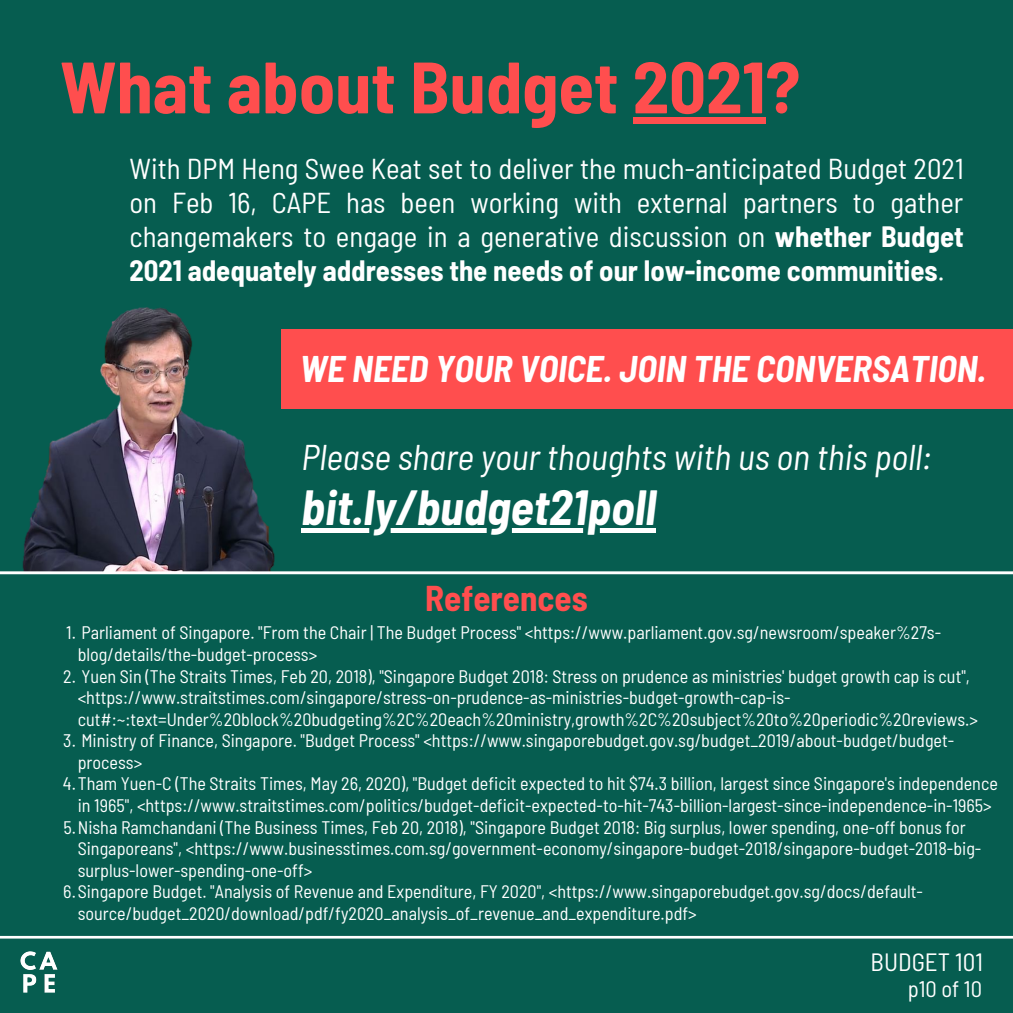
<style>
.page{position:relative;width:1013px;height:1013px;background:#fff}
.page>*{position:absolute;margin:0;border:0;box-sizing:border-box;transform-origin:0 0}
.t1{font:700 semi-condensed 72.5px "Barlow";color:#ff4e4e}
.t2{font:italic 700 semi-condensed 48.25px "Barlow";color:#fff}
.t3{font:italic 700 semi-condensed 36.25px "Barlow";color:#fff}
.t4{font:italic semi-condensed 35.75px "Barlow";color:#fff}
.t5{font:700 semi-condensed 35px "Barlow";color:#ff4e4e}
.t6{font:semi-condensed 28.75px/33.8px "Barlow";color:#fff;text-align:justify}
.t7{font:semi-condensed 25px "Barlow";color:#fff}
.t8{font:semi-condensed 22.5px "Barlow";color:#fff}
.t9{font:semi-condensed 18.12px/21.5px "Barlow";color:#fff}
.s1{font-weight:700}
</style>
<div class="page">
<div style="left:0;top:0;width:1012px;height:1012px;background:#065d50"></div>
<div style="left:633px;top:117px;width:132px;height:7px;background:#ff4e4e"></div>
<div style="left:281px;top:330px;width:731px;height:79px;background:#ff4e4e"></div>
<img style="left:22px;top:307px;width:338px;height:264px">
<svg style="left:0;top:571px;width:1012px;height:3px;background:#e4ebeb"></svg>
<svg style="left:301px;top:528px;width:355px;height:5px;fill:#fff"></svg>
<img style="left:20px;top:951px;width:38px;height:42px">
<svg style="left:0;top:935px;width:1012px;height:3px;background:#b2cdc9"></svg>
<p class="t1" style="left:60px;top:41px;width:741px">What about Budget 2021?</p>
<p class="t6" style="left:129px;top:151px;width:835px">With DPM Heng Swee Keat set to deliver the much-anticipated Budget 2021 on Feb 16, CAPE has been working with external partners to gather changemakers to engage in a generative discussion on <span class="s1">whether Budget 2021 adequately addresses the needs of our low-income communities</span>.</p>
<p class="t3" style="left:300px;top:346px;width:688px">WE NEED YOUR VOICE. JOIN THE CONVERSATION.</p>
<p class="t4" style="left:301px;top:434px;width:631px">Please share your thoughts with us on this poll:</p>
<p class="t2" style="left:301px;top:477px;width:356px">bit.ly/budget21poll</p>
<p class="t5" style="left:425px;top:575px;width:164px">References</p>
<p class="t9" style="left:78px;top:621px;width:864px;text-indent:-12px">1. Parliament of Singapore. "From the Chair | The Budget Process" &lt;https://www.parliament.gov.sg/newsroom/speaker%27s&shy;blog/details/the-budget-process&gt;</p>
<p class="t9" style="left:78px;top:664px;width:901px;text-indent:-15px">2. Yuen Sin (The Straits Times, Feb 20, 2018), "Singapore Budget 2018: Stress on prudence as ministries' budget growth cap is cut", &lt;https://www.straitstimes.com/singapore/stress-on-prudence-as-ministries-budget-growth-cap-is&shy;cut#:~:text=Under%20block%20budgeting%2C%20each%20ministry,growth%2C%20subject%20to%20periodic%20reviews.&gt;</p>
<p class="t9" style="left:78px;top:729px;width:878px;text-indent:-14px">3. Ministry of Finance, Singapore. "Budget Process" &lt;https://www.singaporebudget.gov.sg/budget_2019/about-budget/budget&shy;process&gt;</p>
<p class="t9" style="left:63px;top:772px;width:936px;text-align:center">4.Tham Yuen-C (The Straits Times, May 26, 2020), "Budget deficit expected to hit $74.3 billion, largest since Singapore's independence in 1965", &lt;https://www.straitstimes.com/politics/budget-deficit-expected-to-hit-743-billion-largest-since-independence-in-1965&gt;</p>
<p class="t9" style="left:78px;top:815px;width:905px;text-indent:-14px">5.Nisha Ramchandani (The Business Times, Feb 20, 2018), "Singapore Budget 2018: Big surplus, lower spending, one-off bonus for<br>Singaporeans", &lt;https://www.businesstimes.com.sg/government-economy/singapore-budget-2018/singapore-budget-2018-big&shy;surplus-lower-spending-one-off&gt;</p>
<p class="t9" style="left:78px;top:880px;width:846px;text-indent:-14px">6.Singapore Budget. "Analysis of Revenue and Expenditure, FY 2020", &lt;https://www.singaporebudget.gov.sg/docs/default&shy;source/budget_2020/download/pdf/fy2020_analysis_of_revenue_and_expenditure.pdf&gt;</p>
<p class="t7" style="left:870px;top:945px;width:114px">BUDGET 101</p>
<p class="t8" style="left:907px;top:974px;width:76px">p10 of 10</p>
</div>
